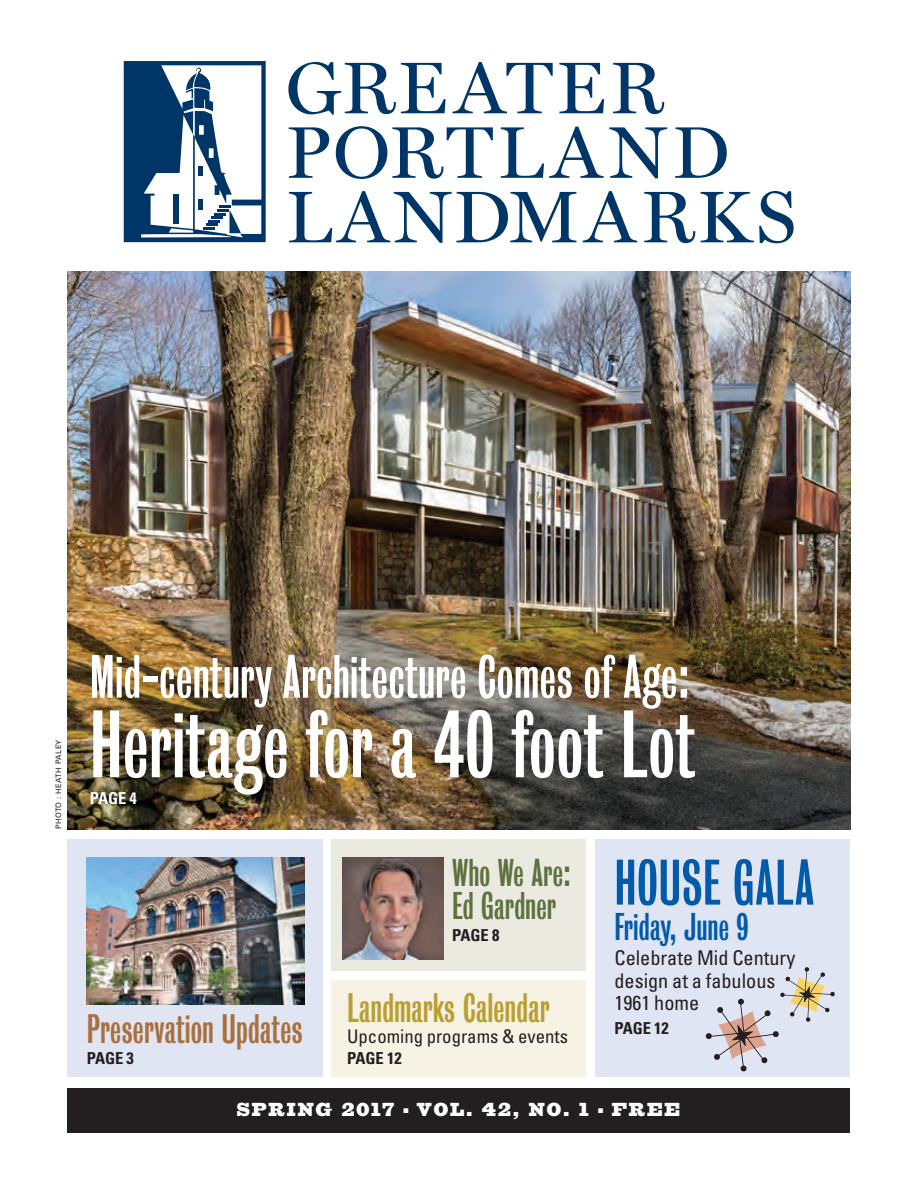
<style>
.page{position:relative;width:918px;height:1188px;background:#fff}
.page>*{position:absolute;margin:0;border:0;box-sizing:border-box;transform-origin:0 0}
.t1{font:87px "Bureau Grotesque One Three";letter-spacing:.01em;color:#fff}
.t2{font:58.5px "Bureau Grotesque One Three";letter-spacing:.01em;color:#015aaa}
.t3{font:55.5px "Bureau Grotesque One Three";letter-spacing:.01em;color:#fff}
.t4{font:37.5px "Bureau Grotesque One Three";letter-spacing:.01em;color:#a9703f}
.t5{font:37.5px "Bureau Grotesque One Three";letter-spacing:.01em;color:#bb9e31}
.t6{font:35.25px/33.8px "Bureau Grotesque One Three";letter-spacing:.01em;color:#5e7240}
.t7{font:35.25px "Bureau Grotesque One Three";letter-spacing:.01em;color:#015aaa}
.t8{font:condensed 20.25px/22.5px "Univers";color:#231f20}
.t9{font:18.75px "Giza Five Five";letter-spacing:.105em;color:#fff}
.t10{font:condensed 18.75px "Univers";color:#231f20}
.t11{font:700 condensed 16.5px "Univers";color:#231f20}
.t12{font:700 condensed 16.5px "Univers";color:#fff}
.t13{font:7.5px "Univers";letter-spacing:.06em;color:#231f20}
</style>
<div class="page">
<div style="left:67px;top:839px;width:255px;height:238px;background:#e0e5f3"></div>
<div style="left:595px;top:839px;width:255px;height:238px;background:#e0e5f3"></div>
<div style="left:331px;top:839px;width:255px;height:132px;background:#eaeae1"></div>
<div style="left:331px;top:981px;width:255px;height:96px;background:#f6f2e4"></div>
<div style="left:67px;top:1088px;width:783px;height:45px;background:#231f20"></div>
<img style="left:67px;top:272px;width:783px;height:557px">
<img style="left:343px;top:857px;width:100px;height:102px">
<img style="left:87px;top:857px;width:218px;height:147px">
<svg style="left:706px;top:967px;width:129px;height:105px"></svg>
<svg style="left:124px;top:61px;width:142px;height:181px"></svg>
<svg style="left:289px;top:191px;width:505px;height:52px"></svg>
<svg style="left:289px;top:126px;width:438px;height:53px"></svg>
<svg style="left:288px;top:62px;width:376px;height:53px"></svg>
<p class="t13" style="left:54px;top:829px;width:91px;rotate:-90deg">PHOTO : HEATH PALEY</p>
<h3 class="t3" style="left:90px;top:646px;width:601px">Mid-century Architecture Comes of Age:</h3>
<h1 class="t1" style="left:90px;top:696px;width:607px">Heritage for a 40 foot Lot</h1>
<p class="t12" style="left:90px;top:788px;width:49px">PAGE 4</p>
<h3 class="t6" style="left:452px;top:856px;width:120px">Who We Are:<br>Ed Gardner</h3>
<p class="t11" style="left:452px;top:925px;width:49px">PAGE 8</p>
<h2 class="t2" style="left:614px;top:850px;width:201px">HOUSE GALA</h2>
<h3 class="t7" style="left:614px;top:907px;width:136px">Friday, June 9</h3>
<p class="t8" style="left:614px;top:946px;width:182px">Celebrate Mid Century design at a fabulous<br>1961 home</p>
<p class="t11" style="left:614px;top:1018px;width:56px">PAGE 12</p>
<h3 class="t5" style="left:347px;top:987px;width:204px">Landmarks Calendar</h3>
<p class="t10" style="left:347px;top:1024px;width:223px">Upcoming programs &amp; events</p>
<p class="t11" style="left:347px;top:1048px;width:56px">PAGE 12</p>
<h3 class="t4" style="left:87px;top:1008px;width:218px">Preservation Updates</h3>
<p class="t11" style="left:87px;top:1048px;width:49px">PAGE 3</p>
<p class="t9" style="left:237px;top:1098px;width:159px">SPRING 2017</p>
<p class="t9" style="left:404px;top:1098px;width:187px">■ VOL. 42, NO. 1</p>
<p class="t9" style="left:598px;top:1098px;width:83px">■ FREE</p>
</div>
